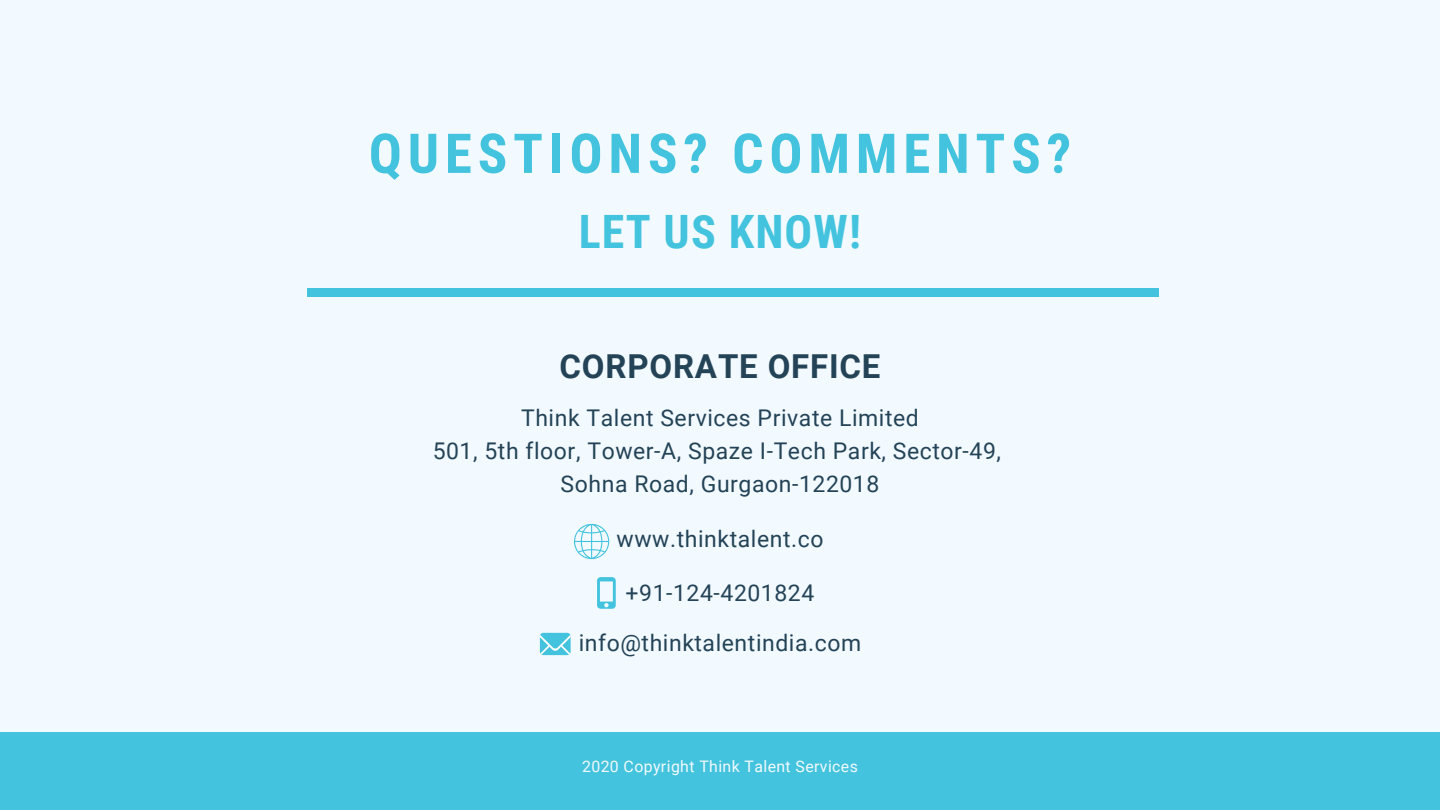
<style>
.page{position:relative;width:1440px;height:810px;background:#f2faff}
.page>*{position:absolute;margin:0;border:0;box-sizing:border-box;transform-origin:0 0}
.t1{font:700 55px "Roboto Condensed";letter-spacing:.105em;color:#43c3dd}
.t2{font:700 46px "Roboto Condensed";letter-spacing:.025em;color:#43c3dd}
.t3{font:700 33px "Roboto";letter-spacing:.025em;color:#244357}
.t4{font:23px/33px "Roboto";letter-spacing:.025em;color:#244357;text-align:center}
.t5{font:15.9px "Roboto";letter-spacing:.025em;color:#f2faff}
</style>
<div class="page">
<div style="left:307px;top:288px;width:852px;height:9px;background:#43c3dd"></div>
<div style="left:0;top:733px;width:1440px;height:77px;background:#43c3dd"></div>
<svg style="left:574px;top:524px;width:35px;height:35px"></svg>
<svg style="left:597px;top:577px;width:19px;height:32px"></svg>
<svg style="left:540px;top:633px;width:31px;height:22px"></svg>
<h1 class="t1" style="left:369px;top:122px;width:704px">QUESTIONS? COMMENTS?</h1>
<h2 class="t2" style="left:579px;top:206px;width:284px">LET US KNOW!</h2>
<h3 class="t3" style="left:559px;top:347px;width:323px">CORPORATE OFFICE</h3>
<p class="t4" style="left:433px;top:402px;width:570px">Think Talent Services Private Limited<br>501, 5th floor, Tower-A, Spaze I-Tech Park, Sector-49,<br>Sohna Road, Gurgaon-122018</p>
<p class="t4" style="left:617px;top:523px;width:208px">www.thinktalent.co</p>
<p class="t4" style="left:626px;top:576px;width:190px">+91-124-4201824</p>
<p class="t4" style="left:579px;top:627px;width:284px">info@thinktalentindia.com</p>
<p class="t5" style="left:582px;top:757px;width:277px">2020 Copyright Think Talent Services</p>
</div>
